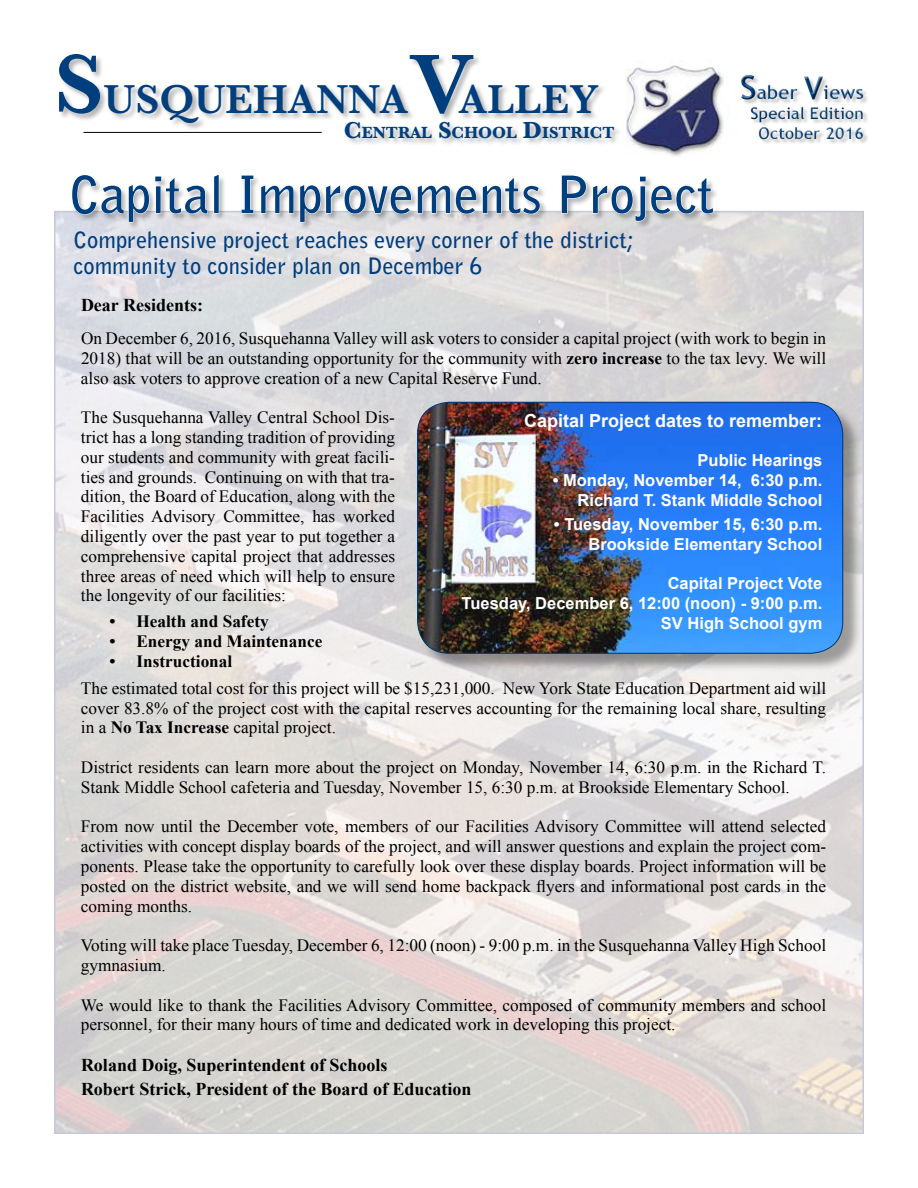
<style>
.page{position:relative;width:918px;height:1188px;background:#fff}
.page>*{position:absolute;margin:0;border:0;box-sizing:border-box;transform-origin:0 0}
.t1{font:700 51px "Bell Gothic Std";color:#003e7e}
.t2{font:600 42px "Baskerville";color:#003e7e}
.t3{font:700 22.5px/25.5px "Bell Gothic Std";color:#003e7e}
.t4{font:700 19.5px "Trebuchet MS";color:#003e7e}
.t5{font:700 18px/24px "Times New Roman";color:#000}
.t6{font:700 18px "Arial";color:#fff}
.t7{font:17.25px/19.8px "Times New Roman";color:#000;text-align:justify}
.t8{font:700 17.25px "Times New Roman";color:#000}
.t9{font:700 16.8px "Baskerville";color:#003e7e}
.t10{font:700 16.5px/19.8px "Arial";color:#fff;text-align:right}
.t11{font:700 16.5px/19.8px "Trebuchet MS";color:#003e7e;text-align:center}
.s1{font-size:87px}
.s2{font-size:24px}
.s3{font-size:33px}
.s4{font-size:31.5px}
.s5{font-weight:700}
</style>
<div class="page">
<img style="left:57px;top:214px;width:804px;height:917px">
<div style="left:71px;top:174px;width:651px;height:56px;background:#000;opacity:.3"></div>
<svg style="left:71px;top:174px;width:148px;height:49px"></svg>
<svg style="left:241px;top:175px;width:13px;height:39px"></svg>
<svg style="left:260px;top:178px;width:281px;height:45px"></svg>
<svg style="left:561px;top:175px;width:153px;height:47px"></svg>
<img style="left:625px;top:65px;width:99px;height:91px">
<div style="left:58px;top:53px;width:424px;height:78px;background:#000;opacity:.3"></div>
<div style="left:458px;top:84px;width:149px;height:37px;background:#000;opacity:.3"></div>
<div style="left:344px;top:121px;width:278px;height:26px;background:#000;opacity:.3"></div>
<hr style="left:83px;top:132px;width:239px;height:1px;background:#000">
<div style="left:741px;top:76px;width:128px;height:69px;background:#fbfbfb"></div>
<div style="left:729px;top:69px;width:147px;height:74px;background:#000;opacity:.75"></div>
<div style="left:420px;top:404px;width:442px;height:268px;background:#000;opacity:.35"></div>
<img style="left:418px;top:402px;width:425px;height:251px">
<div style="left:417px;top:402px;width:426px;height:252px;border:1px solid #003e7e;border-radius:32px"></div>
<h2 class="t2" style="left:54px;top:69px;width:547px"><span class="s1">S</span>USQUEHANNA<span class="s1">V</span>ALLEY</h2>
<p class="t9" style="left:344px;top:121px;width:272px"><span class="s2">C</span>ENTRAL <span class="s2">S</span>CHOOL <span class="s2">D</span>ISTRICT</p>
<h1 class="t1" style="left:69px;top:164px;width:647px">Capital Improvements Project</h1>
<h3 class="t3" style="left:74px;top:228px;width:562px">Comprehensive project reaches every corner of the district; community to consider plan on December 6</h3>
<p class="t4" style="left:740px;top:80px;width:126px"><span class="s3">S</span>aber <span class="s4">V</span>iews</p>
<p class="t11" style="left:750px;top:103px;width:115px">Special Edition<br>October 2016</p>
<p class="t5" style="left:81px;top:292px;width:124px">Dear Residents:</p>
<p class="t7" style="left:81px;top:328px;width:747px">On December 6, 2016, Susquehanna Valley will ask voters to consider a capital project (with work to begin in 2018) that will be an outstanding opportunity for the community with <span class="s5">zero increase</span> to the tax levy. We will also ask voters to approve creation of a new Capital Reserve Fund.</p>
<p class="t7" style="left:81px;top:407px;width:316px">The Susquehanna Valley Central School Dis&shy;trict has a long standing tradition of providing our students and community with great facili&shy;ties and grounds. Continuing on with that tra&shy;dition, the Board of Education, along with the Facilities Advisory Committee, has worked diligently over the past year to put together a comprehensive capital project that addresses three areas of need which will help to ensure the longevity of our facilities:</p>
<p class="t8" style="left:109px;top:609px;width:161px">• Health and Safety</p>
<p class="t8" style="left:109px;top:629px;width:214px">• Energy and Maintenance</p>
<p class="t8" style="left:109px;top:649px;width:124px">• Instructional</p>
<p class="t7" style="left:81px;top:678px;width:747px">The estimated total cost for this project will be $15,231,000. New York State Education Department aid will cover 83.8% of the project cost with the capital reserves accounting for the remaining local share, resulting in a <span class="s5">No Tax Increase</span> capital project.</p>
<p class="t7" style="left:81px;top:757px;width:747px">District residents can learn more about the project on Monday, November 14, 6:30 p.m. in the Richard T.<br>Stank Middle School cafeteria and Tuesday, November 15, 6:30 p.m. at Brookside Elementary School.</p>
<p class="t7" style="left:81px;top:817px;width:747px">From now until the December vote, members of our Facilities Advisory Committee will attend selected activities with concept display boards of the project, and will answer questions and explain the project com&shy;ponents. Please take the opportunity to carefully look over these display boards. Project information will be posted on the district website, and we will send home backpack flyers and informational post cards in the coming months.</p>
<p class="t7" style="left:81px;top:935px;width:747px">Voting will take place Tuesday, December 6, 12:00 (noon) - 9:00 p.m. in the Susquehanna Valley High School gymnasium.</p>
<p class="t7" style="left:81px;top:995px;width:747px">We would like to thank the Facilities Advisory Committee, composed of community members and school personnel, for their many hours of time and dedicated work in developing this project.</p>
<p class="t5" style="left:81px;top:1053px;width:392px">Roland Doig, Superintendent of Schools<br>Robert Strick, President of the Board of Education</p>
<p class="t6" style="left:524px;top:408px;width:300px">Capital Project dates to remember:</p>
<p class="t10" style="left:698px;top:451px;width:126px">Public Hearings</p>
<p class="t10" style="left:553px;top:471px;width:271px">• Monday, November 14, 6:30 p.m.<br>Richard T. Stank Middle School</p>
<p class="t10" style="left:554px;top:515px;width:270px">• Tuesday, November 15, 6:30 p.m.<br>Brookside Elementary School</p>
<p class="t10" style="left:462px;top:574px;width:362px">Capital Project Vote<br>Tuesday, December 6, 12:00 (noon) - 9:00 p.m.<br>SV High School gym</p>
</div>
